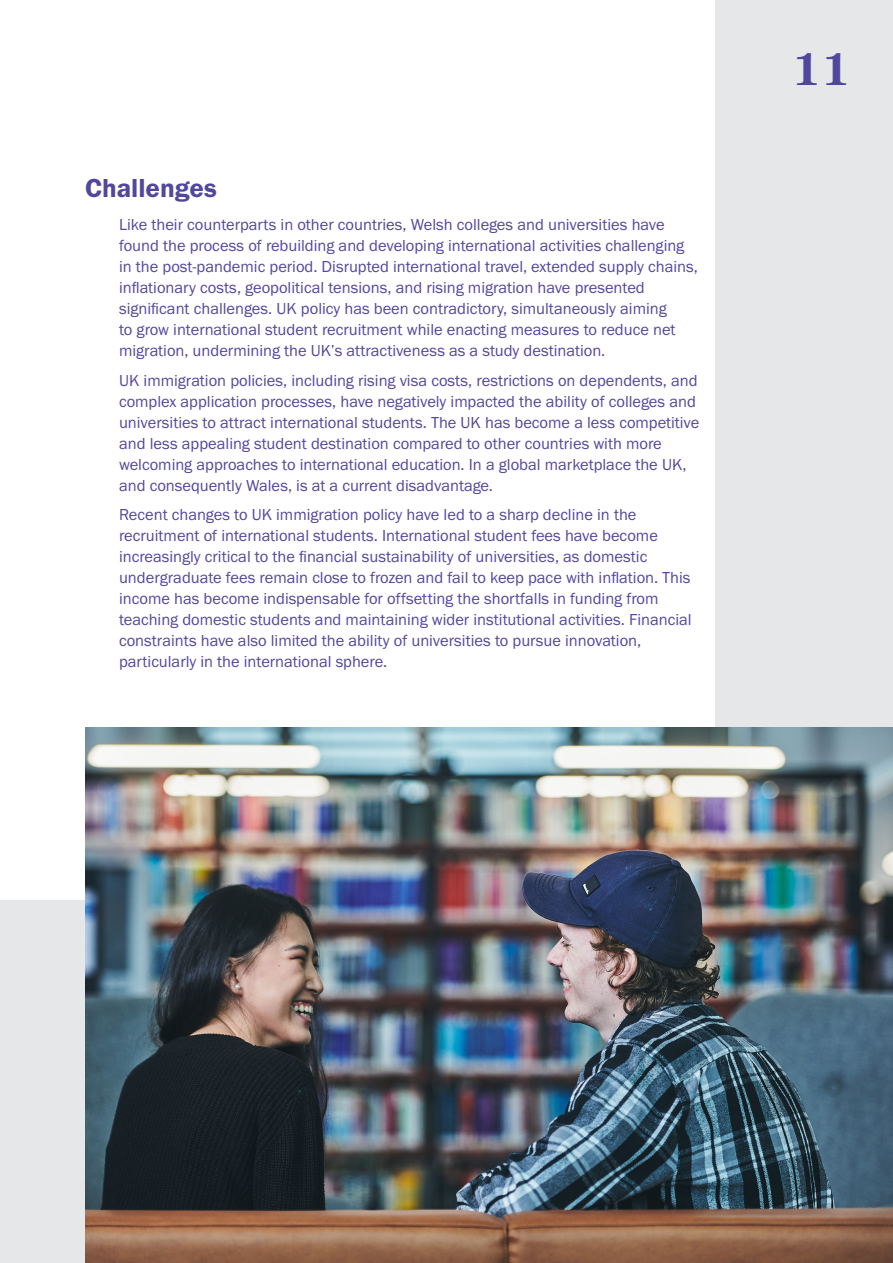
<style>
.page{position:relative;width:893px;height:1263px;background:#e6e7e9}
.page>*{position:absolute;margin:0;border:0;box-sizing:border-box;transform-origin:0 0}
.t1{font:700 45px "Georgia Pro";color:#51489e}
.Sub_Titles___Purple{font:27px "Franklin Gothic URW Dem";color:#51489e}
.Body_Text___Purple{font:16.5px/21px "Franklin Gothic URW Boo";color:#51489e}
</style>
<div class="page">
<div style="left:0;top:0;width:714px;height:899px;background:#fff"></div>
<img style="left:85px;top:727px;width:808px;height:536px">
<p class="Sub_Titles___Purple" style="left:85px;top:171px;width:133px">Challenges</p>
<p class="Body_Text___Purple" style="left:119px;top:214px;width:580px">Like their counterparts in other countries, Welsh colleges and universities have found the process of rebuilding and developing international activities challenging in the post-pandemic period. Disrupted international travel, extended supply chains, inflationary costs, geopolitical tensions, and rising migration have presented significant challenges. UK policy has been contradictory, simultaneously aiming<br>to grow international student recruitment while enacting measures to reduce net migration, undermining the UK’s attractiveness as a study destination.</p>
<p class="Body_Text___Purple" style="left:119px;top:370px;width:582px">UK immigration policies, including rising visa costs, restrictions on dependents, and complex application processes, have negatively impacted the ability of colleges and universities to attract international students. The UK has become a less competitive and less appealing student destination compared to other countries with more welcoming approaches to international education. In a global marketplace the UK, and consequently Wales, is at a current disadvantage.</p>
<p class="Body_Text___Purple" style="left:119px;top:504px;width:574px">Recent changes to UK immigration policy have led to a sharp decline in the recruitment of international students. International student fees have become increasingly critical to the financial sustainability of universities, as domestic undergraduate fees remain close to frozen and fail to keep pace with inflation. This income has become indispensable for offsetting the shortfalls in funding from teaching domestic students and maintaining wider institutional activities. Financial constraints have also limited the ability of universities to pursue innovation, particularly in the international sphere.</p>
<h1 class="t1" style="left:792px;top:44px;width:60px">11</h1>
</div>
